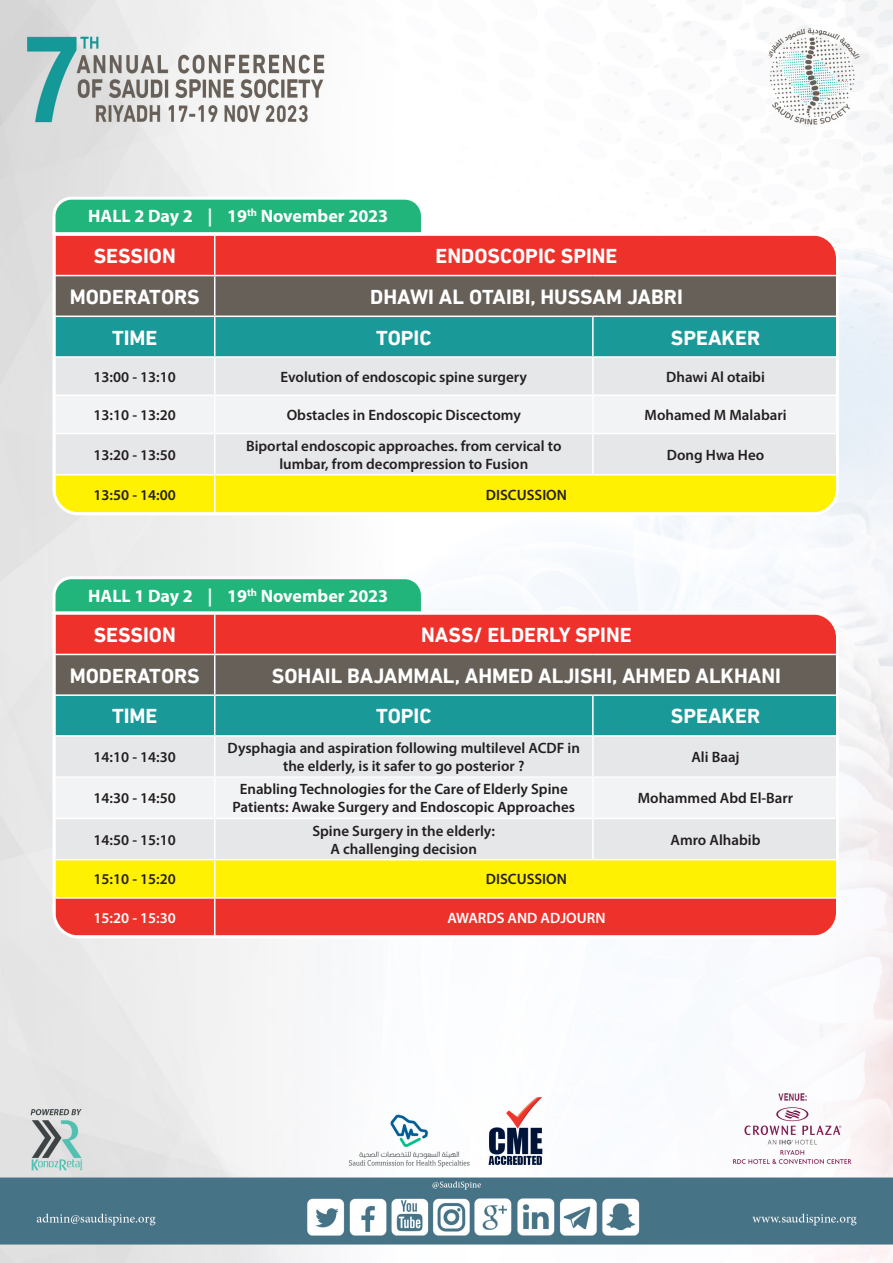
<style>
.page{position:relative;width:893px;height:1263px;background:#fff}
.page>*{position:absolute;margin:0;border:0;box-sizing:border-box;transform-origin:0 0}
.t1{font:700 21px "DIN Next LT Arabic";color:#fff}
.t2{font:700 18px "Myriad Pro";color:#fff}
.t3{font:600 15px/23.2px "Myriad Pro";color:#231f20;text-align:center}
.t4{font:600 15px "Myriad Pro";color:#fff}
.t5{font:700 10.5px "Myriad Pro";color:#fff}
</style>
<div class="page">
<img style="left:0;top:0;width:893px;height:1263px">
<svg style="left:51px;top:231px;width:789px;height:286px"></svg>
<svg style="left:51px;top:195px;width:786px;height:162px"></svg>
<div style="left:88px;top:208px;width:300px;height:14px;background:#21b57b"></div>
<svg style="left:51px;top:575px;width:786px;height:35px"></svg>
<svg style="left:51px;top:610px;width:789px;height:330px"></svg>
<p class="t2" style="left:88px;top:204px;width:106px">HALL 2 Day 2</p>
<p class="t2" style="left:207px;top:204px;width:7px">|</p>
<p class="t5" style="left:247px;top:206px;width:12px">th</p>
<p class="t2" style="left:261px;top:204px;width:129px">November 2023</p>
<p class="t2" style="left:227px;top:204px;width:21px">19</p>
<p class="t1" style="left:94px;top:244px;width:84px">SESSION</p>
<p class="t1" style="left:435px;top:244px;width:183px">ENDOSCOPIC SPINE</p>
<p class="t1" style="left:70px;top:284px;width:132px">MODERATORS</p>
<p class="t1" style="left:370px;top:284px;width:314px">DHAWI AL OTAIBI, HUSSAM JABRI</p>
<p class="t1" style="left:112px;top:325px;width:47px">TIME</p>
<p class="t1" style="left:376px;top:325px;width:57px">TOPIC</p>
<p class="t1" style="left:671px;top:325px;width:91px">SPEAKER</p>
<p class="t3" style="left:94px;top:365px;width:84px">13:00 - 13:10</p>
<p class="t3" style="left:281px;top:365px;width:248px">Evolution of endoscopic spine surgery</p>
<p class="t3" style="left:666px;top:365px;width:100px">Dhawi Al otaibi</p>
<p class="t3" style="left:94px;top:403px;width:84px">13:10 - 13:20</p>
<p class="t3" style="left:287px;top:403px;width:236px">Obstacles in Endoscopic Discectomy</p>
<p class="t3" style="left:644px;top:403px;width:144px">Mohamed M Malabari</p>
<p class="t3" style="left:246px;top:434px;width:317px">Biportal endoscopic approaches. from cervical to</p>
<p class="t3" style="left:94px;top:443px;width:84px">13:20 - 13:50</p>
<p class="t3" style="left:667px;top:443px;width:99px">Dong Hwa Heo</p>
<p class="t3" style="left:486px;top:448px;width:83px;line-height:30.8px;text-align:left;text-indent:-207px">lumbar, from decompression to Fusion<br>DISCUSSION</p>
<p class="t3" style="left:94px;top:482px;width:84px">13:50 - 14:00</p>
<p class="t2" style="left:88px;top:584px;width:106px">HALL 1 Day 2</p>
<p class="t2" style="left:207px;top:584px;width:7px">|</p>
<p class="t5" style="left:247px;top:585px;width:12px">th</p>
<p class="t2" style="left:261px;top:584px;width:129px">November 2023</p>
<p class="t2" style="left:227px;top:584px;width:21px">19</p>
<p class="t1" style="left:94px;top:622px;width:84px">SESSION</p>
<p class="t1" style="left:421px;top:622px;width:212px">NASS/ ELDERLY SPINE</p>
<p class="t1" style="left:70px;top:663px;width:132px">MODERATORS</p>
<p class="t1" style="left:272px;top:663px;width:511px">SOHAIL BAJAMMAL, AHMED ALJISHI, AHMED ALKHANI</p>
<p class="t1" style="left:112px;top:704px;width:47px">TIME</p>
<p class="t1" style="left:376px;top:704px;width:57px">TOPIC</p>
<p class="t1" style="left:671px;top:704px;width:91px">SPEAKER</p>
<p class="t3" style="left:228px;top:736px;width:354px">Dysphagia and aspiration following multilevel ACDF in</p>
<p class="t3" style="left:94px;top:745px;width:84px">14:10 - 14:30</p>
<p class="t3" style="left:691px;top:745px;width:50px">Ali Baaj</p>
<p class="t3" style="left:240px;top:754px;width:330px">the elderly is, it safer to go posterior ?<br>Enabling Technologies for the Care of Elderly Spine</p>
<p class="t3" style="left:94px;top:786px;width:84px">14:30 - 14:50</p>
<p class="t3" style="left:638px;top:786px;width:157px">Mohammed Abd El-Barr</p>
<p class="t3" style="left:233px;top:795px;width:344px">Patients: Awake Surgery and Endoscopic Approaches<br>Spine Surgery in the elderly:</p>
<p class="t3" style="left:94px;top:828px;width:84px">14:50 - 15:10</p>
<p class="t3" style="left:671px;top:828px;width:91px">Amro Alhabib</p>
<p class="t3" style="left:331px;top:837px;width:148px">A challenging decision</p>
<p class="t3" style="left:486px;top:867px;width:83px">DISCUSSION</p>
<p class="t3" style="left:94px;top:867px;width:84px">15:10 - 15:20</p>
<p class="t4" style="left:94px;top:908px;width:84px">15:20 - 15:30</p>
<p class="t4" style="left:447px;top:908px;width:160px">AWARDS AND ADJOURN</p>
</div>
